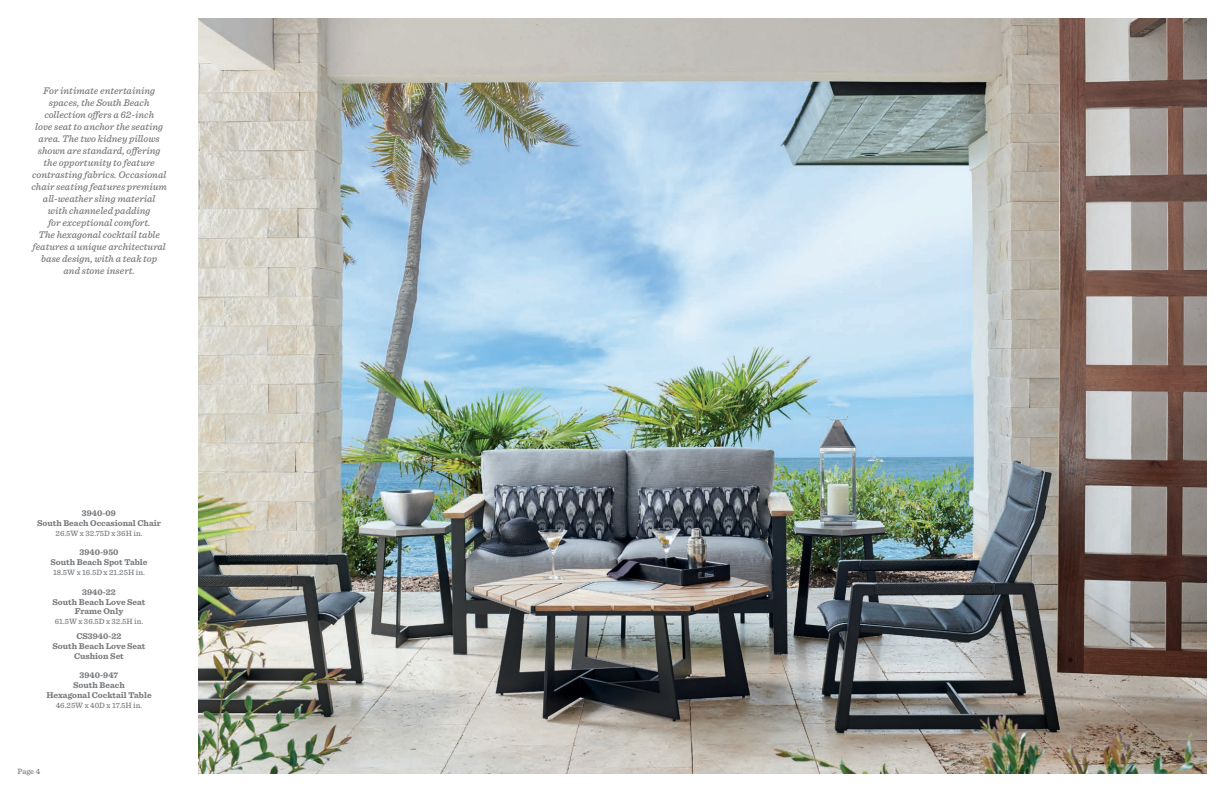
<style>
.page{position:relative;width:1224px;height:792px;background:#fff}
.page>*{position:absolute;margin:0;border:0;box-sizing:border-box;transform-origin:0 0}
.t1{font:italic 500 10px/12px "Sentinel";color:#76787b;text-align:center}
.Viz_Index_headers{font:700 8.8px "Sentinel";color:#76787b}
.Viz_Index_body_copy{font:500 8px "Sentinel";color:#76787b}
</style>
<div class="page">
<img style="left:198px;top:18px;width:1008px;height:756px">
<p class="t1" style="left:43px;top:85px;width:113px">For intimate entertaining</p>
<p class="t1" style="left:49px;top:97px;width:102px">spaces, the South Beach</p>
<p class="t1" style="left:44px;top:109px;width:111px">collection offers a 62-inch</p>
<p class="t1" style="left:35px;top:121px;width:129px;text-align:left">love seat to anchor the seating area. The two kidney pillows shown are standard, offering</p>
<p class="t1" style="left:44px;top:157px;width:113px">the opportunity to feature</p>
<p class="t1" style="left:32px;top:169px;width:136px">contrasting fabrics. Occasional</p>
<p class="t1" style="left:31px;top:181px;width:137px">chair seating features premium all-weather sling material</p>
<p class="t1" style="left:48px;top:205px;width:104px">with channeled padding</p>
<p class="t1" style="left:48px;top:217px;width:104px">for exceptional comfort.</p>
<p class="t1" style="left:38px;top:229px;width:123px">The hexagonal cocktail table</p>
<p class="t1" style="left:33px;top:241px;width:135px">features a unique architectural base design, with a teak top</p>
<p class="t1" style="left:64px;top:265px;width:73px">and stone insert.</p>
<p class="Viz_Index_headers" style="left:82px;top:506px;width:36px">3940-09</p>
<p class="Viz_Index_headers" style="left:37px;top:516px;width:125px">South Beach Occasional Chair</p>
<p class="Viz_Index_body_copy" style="left:56px;top:527px;width:88px">26.5W x 32.75D x 36H in.</p>
<p class="Viz_Index_headers" style="left:80px;top:546px;width:41px">3940-950</p>
<p class="Viz_Index_headers" style="left:51px;top:555px;width:98px">South Beach Spot Table</p>
<p class="Viz_Index_body_copy" style="left:53px;top:566px;width:93px">18.5W x 16.5D x 21.25H in.</p>
<p class="Viz_Index_headers" style="left:82px;top:585px;width:35px">3940-22</p>
<p class="Viz_Index_headers" style="left:53px;top:595px;width:94px">South Beach Love Seat</p>
<p class="Viz_Index_headers" style="left:75px;top:605px;width:50px">Frame Only</p>
<p class="Viz_Index_body_copy" style="left:55px;top:616px;width:90px">61.5W x 36.5D x 32.5H in.</p>
<p class="Viz_Index_headers" style="left:76px;top:629px;width:47px">CS3940-22</p>
<p class="Viz_Index_headers" style="left:53px;top:639px;width:94px">South Beach Love Seat</p>
<p class="Viz_Index_headers" style="left:74px;top:649px;width:51px">Cushion Set</p>
<p class="Viz_Index_headers" style="left:80px;top:669px;width:40px">3940-947</p>
<p class="Viz_Index_headers" style="left:73px;top:678px;width:53px">South Beach</p>
<p class="Viz_Index_headers" style="left:46px;top:688px;width:107px">Hexagonal Cocktail Table</p>
<p class="Viz_Index_body_copy" style="left:56px;top:699px;width:88px">46.25W x 40D x 17.5H in.</p>
<p class="Viz_Index_body_copy" style="left:18px;top:765px;width:24px">Page 4</p>
</div>
